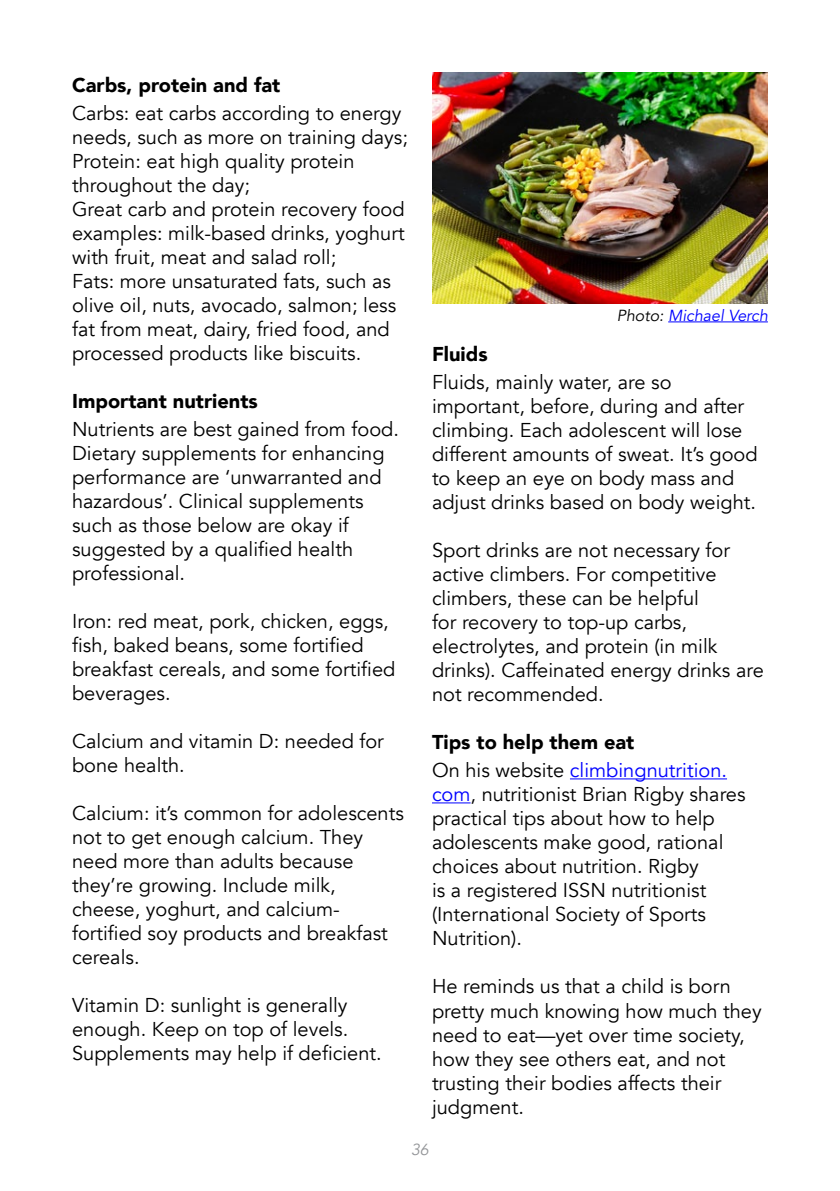
<style>
.page{position:relative;width:840px;height:1191px;background:#fff}
.page>*{position:absolute;margin:0;border:0;box-sizing:border-box;transform-origin:0 0}
.t1{font:20px/24px "Avenir";color:#000}
.t2{font:20px/28px "Avenir";color:#00f}
.t3{font:900 20px "Avenir";color:#000}
.t4{font:italic 16px "Avenir";color:#00f}
.t5{font:italic 16px "Avenir";color:#939598}
.s1{color:#000}
.s2{font-weight:900;color:#000}
.s3{color:#00f}
</style>
<div class="page">
<hr style="left:569px;top:778px;width:157px;height:1px;background:#00f">
<hr style="left:432px;top:802px;width:38px;height:1px;background:#00f">
<img style="left:432px;top:72px;width:335px;height:232px">
<hr style="left:667px;top:321px;width:100px;height:1px;background:#00f">
<p class="t3" style="left:72px;top:68px;width:210px">Carbs, protein and fat</p>
<p class="t1" style="left:72px;top:101px;width:337px">Carbs: eat carbs according to energy needs, such as more on training days; Protein: eat high quality protein throughout the day;<br>Great carb and protein recovery food examples: milk-based drinks, yoghurt with fruit, meat and salad roll;<br>Fats: more unsaturated fats, such as olive oil, nuts, avocado, salmon; less fat from meat, dairy, fried food, and processed products like biscuits.</p>
<p class="t3" style="left:72px;top:384px;width:187px">Important nutrients</p>
<p class="t1" style="left:72px;top:417px;width:328px">Nutrients are best gained from food.<br>Dietary supplements for enhancing performance are ‘unwarranted and hazardous’. Clinical supplements such as those below are okay if suggested by a qualified health professional.</p>
<p class="t1" style="left:72px;top:609px;width:324px">Iron: red meat, pork, chicken, eggs, fish, baked beans, some fortified breakfast cereals, and some fortified beverages.</p>
<p class="t1" style="left:72px;top:729px;width:313px">Calcium and vitamin D: needed for bone health.</p>
<p class="t1" style="left:72px;top:801px;width:333px">Calcium: it’s common for adolescents not to get enough calcium. They need more than adults because they’re growing. Include milk, cheese, yoghurt, and calcium&shy;fortified soy products and breakfast cereals.</p>
<p class="t1" style="left:72px;top:993px;width:311px">Vitamin D: sunlight is generally enough. Keep on top of levels.<br>Supplements may help if deficient.</p>
<p class="t4" style="left:616px;top:306px;width:152px"><span class="s1">Photo:</span> Michael Verch</p>
<p class="t3" style="left:432px;top:337px;width:57px">Fluids</p>
<p class="t1" style="left:432px;top:371px;width:327px">Fluids, mainly water, are so important, before, during and after climbing. Each adolescent will lose different amounts of sweat. It’s good to keep an eye on body mass and adjust drinks based on body weight.</p>
<p class="t1" style="left:432px;top:539px;width:333px">Sport drinks are not necessary for active climbers. For competitive climbers, these can be helpful<br>for recovery to top-up carbs, electrolytes, and protein (in milk drinks). Caffeinated energy drinks are not recommended.</p>
<p class="t2" style="left:432px;top:729px;width:296px"><span class="s2">Tips to help them eat<br></span><span class="s1">On his website</span> climbingnutrition.</p>
<p class="t1" style="left:432px;top:783px;width:315px"><span class="s3">com</span>, nutritionist Brian Rigby shares practical tips about how to help adolescents make good, rational choices about nutrition. Rigby<br>is a registered ISSN nutritionist (International Society of Sports<br>Nutrition).</p>
<p class="t1" style="left:432px;top:975px;width:331px">He reminds us that a child is born pretty much knowing how much they need to eat—yet over time society, how they see others eat, and not trusting their bodies affects their judgment.</p>
<p class="t5" style="left:411px;top:1139px;width:19px">36</p>
</div>
